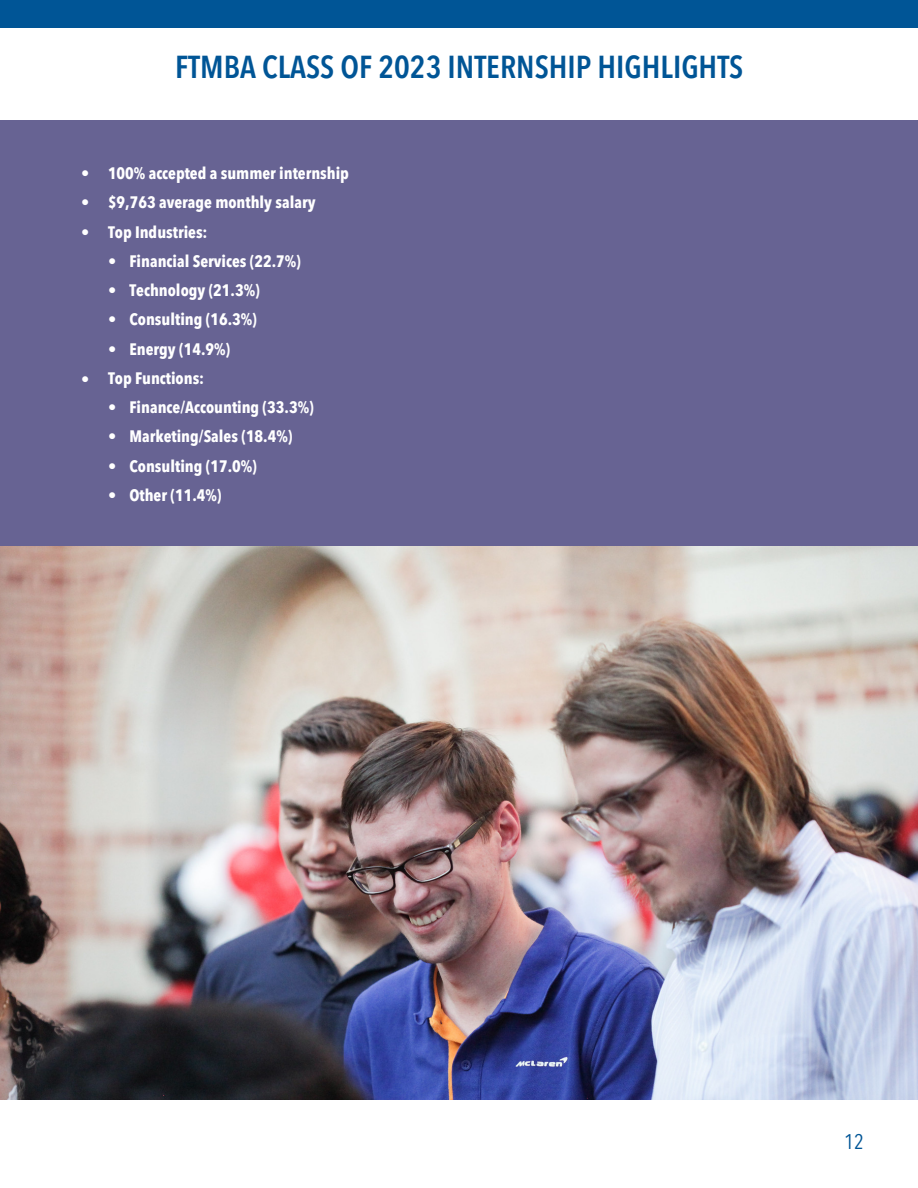
<style>
.page{position:relative;width:918px;height:1188px;background:#fff}
.page>*{position:absolute;margin:0;border:0;box-sizing:border-box;transform-origin:0 0}
.t1{font:600 condensed 31.5px "Avenir Next LT Pro";color:#005596}
.t2{font:condensed 21px "Avenir Next LT Pro";color:#005596}
.t3{font:700 condensed 16.5px/29.2px "Avenir Next LT Pro";color:#fff;text-align:justify}
</style>
<div class="page">
<div style="left:0;top:120px;width:918px;height:444px;background:#676393"></div>
<div style="left:0;top:0;width:918px;height:27px;background:#005596"></div>
<img style="left:0;top:546px;width:918px;height:554px">
<p class="t1" style="left:175px;top:54px;width:570px">FTMBA CLASS OF 2023 INTERNSHIP HIGHLIGHTS</p>
<p class="t3" style="left:81px;top:160px;width:10px">• • •</p>
<p class="t3" style="left:81px;top:366px;width:10px">•</p>
<p class="t3" style="left:108px;top:160px;width:243px">100% accepted a summer internship</p>
<p class="t3" style="left:108px;top:190px;width:209px">$9,763 average monthly salary</p>
<p class="t3" style="left:108px;top:219px;width:101px">Top Industries:</p>
<p class="t3" style="left:108px;top:248px;width:194px">• Financial Services (22.7%)</p>
<p class="t3" style="left:108px;top:277px;width:153px">• Technology (21.3%)</p>
<p class="t3" style="left:108px;top:307px;width:150px">• Consulting (16.3%)</p>
<p class="t3" style="left:108px;top:336px;width:124px">• Energy (14.9%)</p>
<p class="t3" style="left:108px;top:365px;width:98px">Top Functions:</p>
<p class="t3" style="left:108px;top:394px;width:207px">• Finance/Accounting (33.3%)</p>
<p class="t3" style="left:108px;top:424px;width:186px">• Marketing/Sales (18.4%)</p>
<p class="t3" style="left:108px;top:453px;width:150px">• Consulting (17.0%)</p>
<p class="t3" style="left:108px;top:482px;width:115px">• Other (11.4%)</p>
<p class="t2" style="left:844px;top:1134px;width:21px">12</p>
</div>
